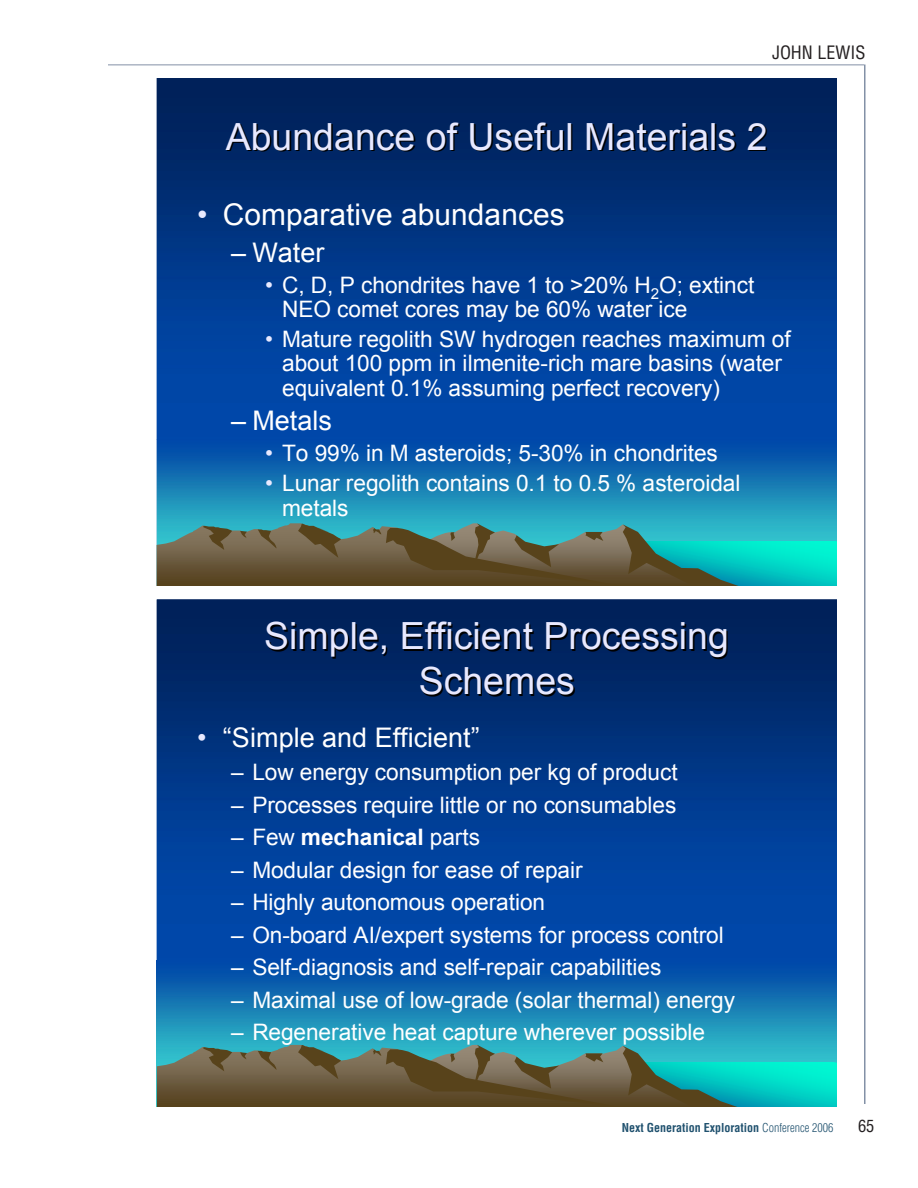
<style>
.page{position:relative;width:918px;height:1188px;background:#fff}
.page>*{position:absolute;margin:0;border:0;box-sizing:border-box;transform-origin:0 0}
.t1{font:37.5px/45px "Arial";color:#e8e9ff;text-align:center}
.t2{font:29.85px "Arial";color:#fff}
.t3{font:27px "Arial";color:#fff}
.t4{font:22.65px/24.5px "Arial";letter-spacing:-.005em;color:#fff}
.t5{font:700 22.65px "Arial";letter-spacing:-.005em;color:#fff}
.t6{font:condensed 18px "Helvetica";color:#231f20}
.t7{font:condensed 16.5px "Helvetica";color:#231f20}
.t8{font:700 condensed 12px "Helvetica";color:#21526f}
.s1{color:#e8e9ff}
.s2{font-weight:400}
.s3{font-weight:300}
</style>
<div class="page">
<hr style="left:108px;top:64px;width:756px;height:1px;background:#8391a6">
<hr style="left:864px;top:64px;width:2px;height:1040px;background:#8391a6">
<img style="left:157px;top:78px;width:680px;height:463px">
<img style="left:741px;top:541px;width:96px;height:45px">
<img style="left:157px;top:523px;width:216px;height:63px">
<svg style="left:298px;top:524px;width:43px;height:34px"></svg>
<svg style="left:373px;top:523px;width:368px;height:63px;background:#507562"></svg>
<svg style="left:258px;top:529px;width:18px;height:20px"></svg>
<svg style="left:240px;top:531px;width:7px;height:7px"></svg>
<svg style="left:203px;top:526px;width:29px;height:24px"></svg>
<img style="left:157px;top:599px;width:680px;height:464px">
<img style="left:741px;top:1063px;width:96px;height:44px">
<img style="left:157px;top:1045px;width:216px;height:62px">
<svg style="left:298px;top:1045px;width:43px;height:34px"></svg>
<svg style="left:373px;top:1045px;width:368px;height:62px;background:#507562"></svg>
<svg style="left:258px;top:1051px;width:18px;height:19px"></svg>
<svg style="left:240px;top:1052px;width:7px;height:7px"></svg>
<svg style="left:203px;top:1047px;width:29px;height:24px"></svg>
<p class="t6" style="left:772px;top:42px;width:95px">JOHN LEWIS</p>
<p class="t1" style="left:226px;top:117px;width:543px">Abundance of Useful Materials 2</p>
<p class="t2" style="left:197px;top:202px;width:369px"><span class="s1">•</span> Comparative abundances</p>
<p class="t3" style="left:231px;top:241px;width:95px">– Water</p>
<p class="t4" style="left:282px;top:274px;width:474px;text-indent:-17px"><span class="s1">•</span> C, D, P chondrites have 1 to &gt;20% H<sub>2</sub>O; extinct<br>NEO comet cores may be 60% water ice</p>
<p class="t4" style="left:282px;top:328px;width:510px;text-indent:-17px"><span class="s1">•</span> Mature regolith SW hydrogen reaches maximum of about 100 ppm in ilmenite-rich mare basins (water equivalent 0.1% assuming perfect recovery)</p>
<p class="t3" style="left:231px;top:409px;width:102px">– Metals</p>
<p class="t4" style="left:265px;top:443px;width:454px"><span class="s1">•</span> To 99% in M asteroids; 5-30% in chondrites</p>
<p class="t4" style="left:282px;top:473px;width:460px;text-indent:-17px"><span class="s1">•</span> Lunar regolith contains 0.1 to 0.5 % asteroidal metals</p>
<p class="t1" style="left:264px;top:616px;width:466px">Simple, Efficient Processing<br>Schemes</p>
<p class="t3" style="left:197px;top:726px;width:284px"><span class="s1">•</span> “Simple and Efficient”</p>
<p class="t4" style="left:231px;top:762px;width:448px">– Low energy consumption per kg of product</p>
<p class="t4" style="left:231px;top:794px;width:447px">– Processes require little or no consumables</p>
<p class="t5" style="left:231px;top:824px;width:250px"><span class="s2">– Few</span> mechanical <span class="s2">parts</span></p>
<p class="t4" style="left:231px;top:859px;width:353px">– Modular design for ease of repair</p>
<p class="t4" style="left:231px;top:892px;width:316px">– Highly autonomous operation</p>
<p class="t4" style="left:231px;top:924px;width:494px">– On-board AI/expert systems for process control</p>
<p class="t4" style="left:231px;top:957px;width:432px">– Self-diagnosis and self-repair capabilities</p>
<p class="t4" style="left:231px;top:989px;width:506px">– Maximal use of low-grade (solar thermal) energy</p>
<p class="t4" style="left:231px;top:1021px;width:476px">– Regenerative heat capture wherever possible</p>
<p class="t8" style="left:622px;top:1120px;width:213px">Next Generation Exploration <span class="s3">Conference 2006</span></p>
<p class="t7" style="left:858px;top:1116px;width:9px">65</p>
</div>
